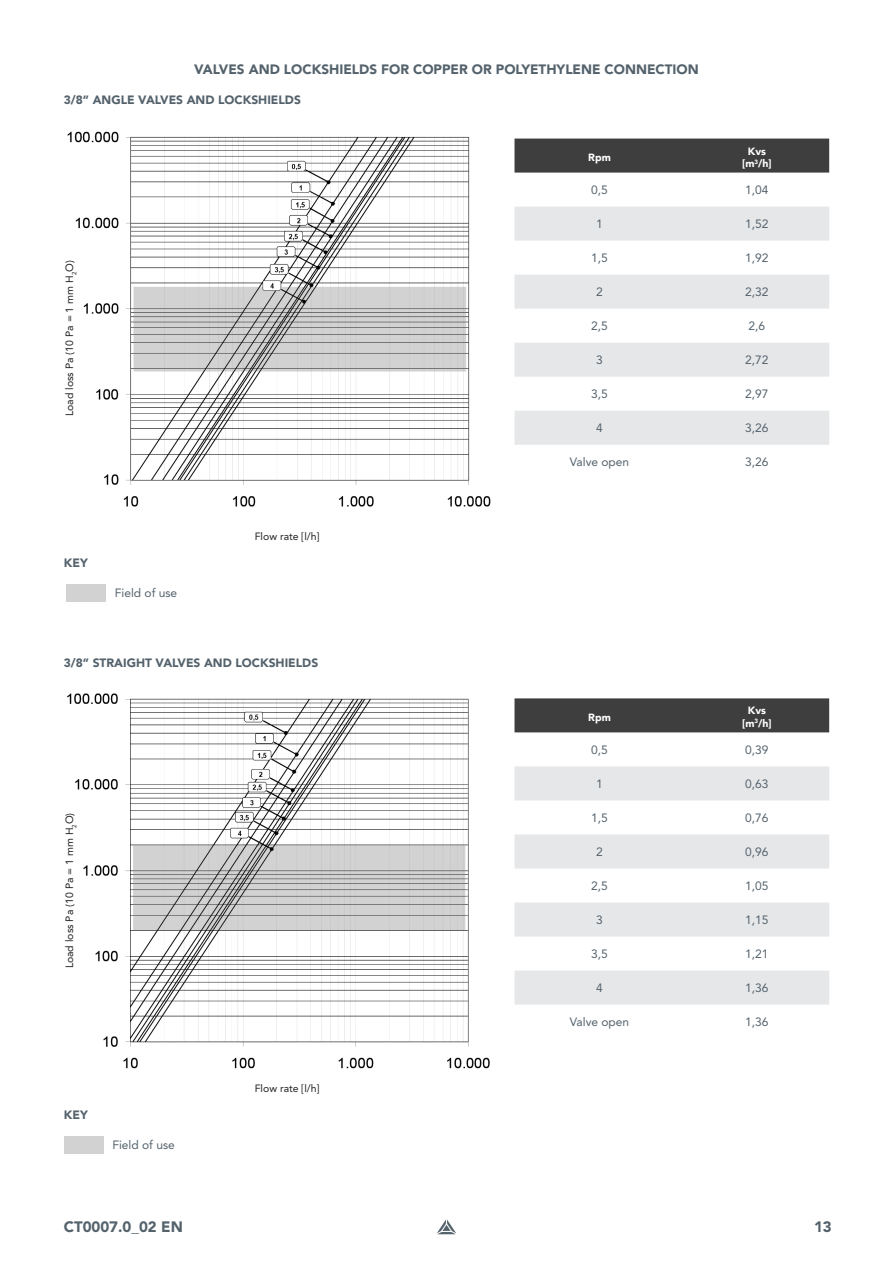
<style>
.page{position:relative;width:893px;height:1263px;background:#fff}
.page>*{position:absolute;margin:0;border:0;box-sizing:border-box;transform-origin:0 0}
.t1{font:900 15px "Avenir LT Pro";color:#54626c}
.t2{font:900 13.5px "Avenir LT Pro";color:#54626c}
.t3{font:12px "Avenir LT Pro";color:#54626c}
.t4{font:900 12px "Avenir LT Pro";color:#54626c}
.t5{font:10.5px "Avenir LT Pro";color:#231f20}
.t6{font:900 10.5px/12.6px "Avenir";color:#fff;text-align:center}
.t7{font:6.15px "Avenir LT Pro";color:#231f20}
</style>
<div class="page">
<svg style="left:437px;top:1219px;width:19px;height:15px"></svg>
<img style="left:67px;top:693px;width:423px;height:376px">
<img style="left:67px;top:131px;width:424px;height:376px">
<div style="left:50px;top:186px;width:23px;height:304px;background:#fff"></div>
<div style="left:50px;top:739px;width:23px;height:303px;background:#fff"></div>
<div style="left:514px;top:139px;width:315px;height:34px;background:#3e3e3f"></div>
<svg style="left:514px;top:207px;width:315px;height:238px;fill:#e6e7e9"></svg>
<div style="left:514px;top:698px;width:315px;height:34px;background:#3e3e3f"></div>
<svg style="left:514px;top:766px;width:315px;height:238px;fill:#e6e7e9"></svg>
<div style="left:66px;top:584px;width:40px;height:17px;background:#d3d2d2"></div>
<div style="left:64px;top:1136px;width:40px;height:18px;background:#d3d2d2"></div>
<p class="t2" style="left:194px;top:61px;width:506px">VALVES AND LOCKSHIELDS FOR COPPER OR POLYETHYLENE CONNECTION</p>
<p class="t4" style="left:64px;top:93px;width:239px">3/8” ANGLE VALVES AND LOCKSHIELDS</p>
<p class="t5" style="left:63px;top:416px;width:157px;rotate:-90deg">Load loss Pa (10 Pa = 1 mm H O)</p>
<p class="t7" style="left:71px;top:275px;width:5px;rotate:-90deg">2</p>
<p class="t4" style="left:64px;top:555px;width:26px">KEY</p>
<p class="t3" style="left:115px;top:585px;width:64px">Field of use</p>
<p class="t5" style="left:255px;top:530px;width:66px">Flow rate [l/h]</p>
<p class="t4" style="left:64px;top:656px;width:256px">3/8” STRAIGHT VALVES AND LOCKSHIELDS</p>
<p class="t5" style="left:63px;top:968px;width:157px;rotate:-90deg">Load loss Pa (10 Pa = 1 mm H O)</p>
<p class="t7" style="left:71px;top:828px;width:5px;rotate:-90deg">2</p>
<p class="t4" style="left:64px;top:1108px;width:26px">KEY</p>
<p class="t3" style="left:112px;top:1138px;width:64px">Field of use</p>
<p class="t5" style="left:255px;top:1082px;width:66px">Flow rate [l/h]</p>
<p class="t6" style="left:588px;top:151px;width:24px">Rpm</p>
<p class="t6" style="left:742px;top:144px;width:31px">Kvs [m<sup>3</sup>/h]</p>
<p class="t3" style="left:591px;top:183px;width:18px">0,5</p>
<p class="t3" style="left:745px;top:183px;width:25px">1,04</p>
<p class="t3" style="left:596px;top:217px;width:8px">1</p>
<p class="t3" style="left:745px;top:217px;width:25px">1,52</p>
<p class="t3" style="left:591px;top:251px;width:18px">1,5</p>
<p class="t3" style="left:745px;top:251px;width:25px">1,92</p>
<p class="t3" style="left:596px;top:285px;width:8px">2</p>
<p class="t3" style="left:745px;top:285px;width:25px">2,32</p>
<p class="t3" style="left:591px;top:319px;width:18px">2,5</p>
<p class="t3" style="left:749px;top:319px;width:18px">2,6</p>
<p class="t3" style="left:596px;top:353px;width:8px">3</p>
<p class="t3" style="left:745px;top:353px;width:25px">2,72</p>
<p class="t3" style="left:591px;top:387px;width:18px">3,5</p>
<p class="t3" style="left:745px;top:387px;width:25px">2,97</p>
<p class="t3" style="left:596px;top:421px;width:8px">4</p>
<p class="t3" style="left:745px;top:421px;width:25px">3,26</p>
<p class="t3" style="left:570px;top:455px;width:61px">Valve open</p>
<p class="t3" style="left:745px;top:455px;width:25px">3,26</p>
<p class="t6" style="left:588px;top:710px;width:24px">Rpm</p>
<p class="t6" style="left:742px;top:704px;width:31px">Kvs [m<sup>3</sup>/h]</p>
<p class="t3" style="left:591px;top:742px;width:18px">0,5</p>
<p class="t3" style="left:745px;top:742px;width:25px">0,39</p>
<p class="t3" style="left:596px;top:776px;width:8px">1</p>
<p class="t3" style="left:745px;top:776px;width:25px">0,63</p>
<p class="t3" style="left:591px;top:810px;width:18px">1,5</p>
<p class="t3" style="left:745px;top:810px;width:25px">0,76</p>
<p class="t3" style="left:596px;top:844px;width:8px">2</p>
<p class="t3" style="left:745px;top:844px;width:25px">0,96</p>
<p class="t3" style="left:591px;top:878px;width:18px">2,5</p>
<p class="t3" style="left:745px;top:878px;width:25px">1,05</p>
<p class="t3" style="left:596px;top:912px;width:8px">3</p>
<p class="t3" style="left:745px;top:912px;width:25px">1,15</p>
<p class="t3" style="left:591px;top:946px;width:18px">3,5</p>
<p class="t3" style="left:745px;top:946px;width:25px">1,21</p>
<p class="t3" style="left:596px;top:981px;width:8px">4</p>
<p class="t3" style="left:745px;top:981px;width:25px">1,36</p>
<p class="t3" style="left:570px;top:1015px;width:61px">Valve open</p>
<p class="t3" style="left:745px;top:1015px;width:25px">1,36</p>
<p class="t1" style="left:64px;top:1218px;width:121px">CT0007.0_02 EN</p>
<p class="t1" style="left:814px;top:1218px;width:19px">13</p>
</div>
